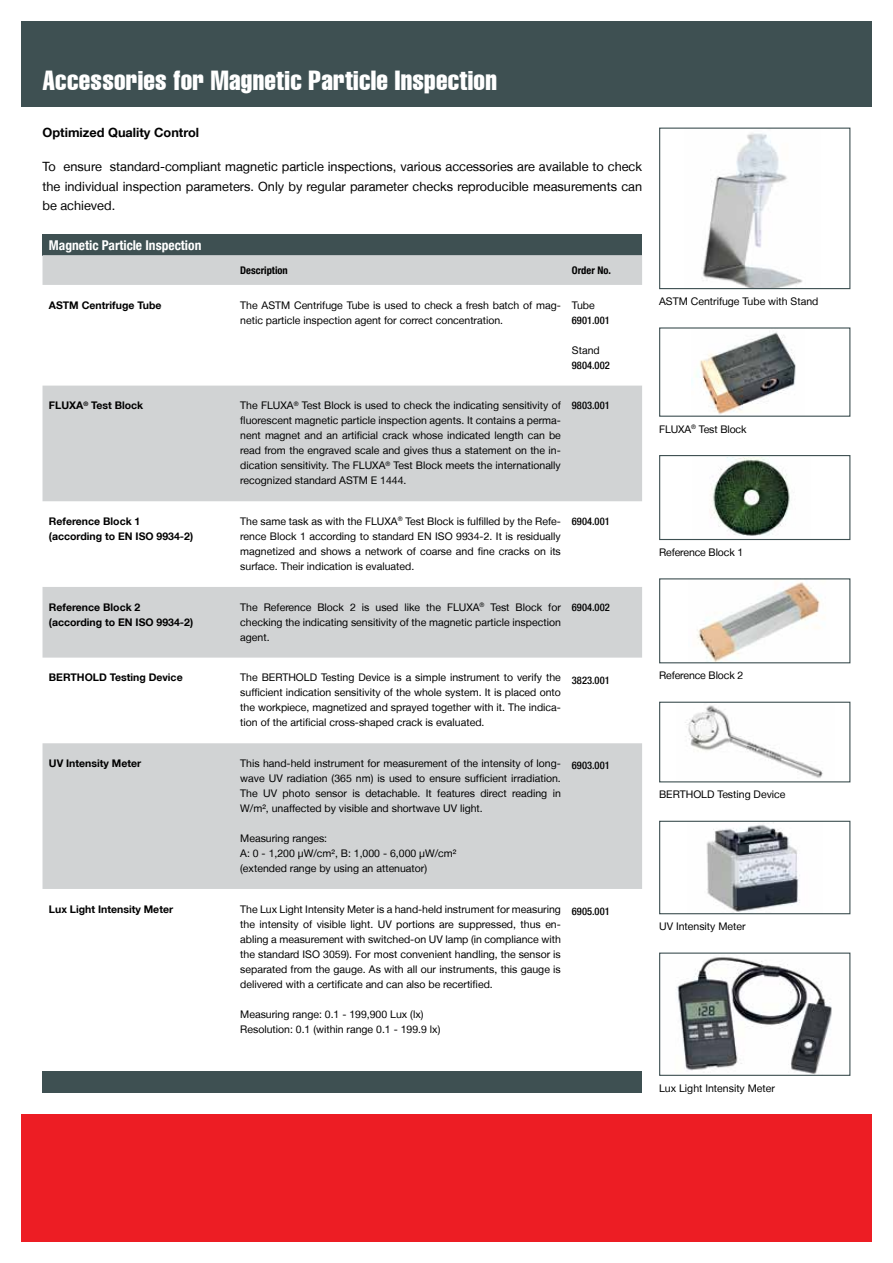
<style>
.page{position:relative;width:893px;height:1263px;background:#fff}
.page>*{position:absolute;margin:0;border:0;box-sizing:border-box;transform-origin:0 0}
.t1{font:extra-condensed 27px "Helvetica LT";letter-spacing:.01em;color:#fff}
.t2{font:700 condensed 13.5px "Helvetica Neue LT";color:#fff}
.t3{font:12.75px/19.5px "Helvetica Neue LT";color:#000;text-align:justify}
.t4{font:700 12.75px "Helvetica Neue LT";color:#000}
.t5{font:10.5px/15px "Helvetica Neue LT";color:#000;text-align:justify}
.t6{font:700 10.5px/15px "Helvetica Neue LT";color:#000}
.t7{font:500 condensed 10.5px "Helvetica Neue LT";color:#000}
.t8{font:700 condensed 10.5px "Helvetica Neue LT";color:#000}
</style>
<div class="page">
<div style="left:21px;top:1114px;width:851px;height:128px;background:#ed1d24"></div>
<div style="left:21px;top:21px;width:851px;height:85px;background:#3e5052"></div>
<img style="left:702px;top:133px;width:101px;height:154px">
<div style="left:659px;top:128px;width:191px;height:161px;border:1px solid #3e5052"></div>
<img style="left:691px;top:331px;width:105px;height:83px">
<div style="left:659px;top:327px;width:191px;height:90px;border:1px solid #3e5052"></div>
<img style="left:711px;top:458px;width:79px;height:78px">
<div style="left:659px;top:455px;width:191px;height:85px;border:1px solid #3e5052"></div>
<div style="left:43px;top:234px;width:599px;height:21px;background:#3e5052"></div>
<svg style="left:43px;top:255px;width:599px;height:634px;fill:#d1d3d4"></svg>
<div style="left:43px;top:1071px;width:599px;height:22px;background:#3e5052"></div>
<img style="left:706px;top:824px;width:94px;height:88px">
<div style="left:659px;top:821px;width:191px;height:93px;border:1px solid #3e5052"></div>
<img style="left:685px;top:705px;width:138px;height:73px">
<div style="left:659px;top:702px;width:191px;height:80px;border:1px solid #3e5052"></div>
<img style="left:676px;top:957px;width:156px;height:117px">
<div style="left:659px;top:952px;width:191px;height:124px;border:1px solid #3e5052"></div>
<img style="left:697px;top:582px;width:124px;height:79px">
<div style="left:659px;top:578px;width:191px;height:85px;border:1px solid #3e5052"></div>
<h1 class="t1" style="left:43px;top:63px;width:456px">Accessories for Magnetic Particle Inspection</h1>
<p class="t4" style="left:43px;top:124px;width:158px">Optimized Quality Control</p>
<p class="t3" style="left:43px;top:157px;width:601px">To ensure standard-compliant magnetic particle inspections, various accessories are available to check the individual inspection parameters. Only by regular parameter checks reproducible measurements can be achieved.</p>
<p class="t2" style="left:49px;top:237px;width:154px">Magnetic Particle Inspection</p>
<p class="t8" style="left:240px;top:264px;width:49px">Description</p>
<p class="t8" style="left:572px;top:264px;width:41px">Order No.</p>
<p class="t6" style="left:49px;top:297px;width:114px">ASTM Centrifuge Tube</p>
<p class="t5" style="left:240px;top:297px;width:322px">The ASTM Centrifuge Tube is used to check a fresh batch of mag&shy;netic particle inspection agent for correct concentration.</p>
<p class="t5" style="left:572px;top:297px;width:24px">Tube</p>
<p class="t7" style="left:572px;top:314px;width:39px">6901.001</p>
<p class="t5" style="left:572px;top:342px;width:29px">Stand</p>
<p class="t7" style="left:572px;top:359px;width:39px">9804.002</p>
<p class="t6" style="left:49px;top:398px;width:96px">FLUXA<sup>®</sup> Test Block</p>
<p class="t5" style="left:240px;top:398px;width:322px">The FLUXA<sup>®</sup> Test Block is used to check the indicating sensitivity of fluorescent magnetic particle inspection agents. It contains a perma&shy;nent magnet and an artificial crack whose indicated length can be read from the engraved scale and gives thus a statement on the in&shy;dication sensitivity. The FLUXA<sup>®</sup> Test Block meets the internationally recognized standard ASTM E 1444.</p>
<p class="t7" style="left:572px;top:399px;width:39px">9803.001</p>
<p class="t6" style="left:49px;top:513px;width:146px">Reference Block 1 (according to EN ISO 9934-2)</p>
<p class="t5" style="left:240px;top:513px;width:322px">The same task as with the FLUXA<sup>®</sup> Test Block is fulfilled by the Refe&shy;rence Block 1 according to standard EN ISO 9934-2. It is residually magnetized and shows a network of coarse and fine cracks on its surface. Their indication is evaluated.</p>
<p class="t7" style="left:572px;top:515px;width:39px">6904.001</p>
<p class="t6" style="left:49px;top:599px;width:146px">Reference Block 2 (according to EN ISO 9934-2)</p>
<p class="t5" style="left:240px;top:599px;width:322px">The Reference Block 2 is used like the FLUXA<sup>®</sup> Test Block for checking the indicating sensitivity of the magnetic particle inspection agent.</p>
<p class="t7" style="left:572px;top:600px;width:39px">6904.002</p>
<p class="t6" style="left:49px;top:670px;width:135px">BERTHOLD Testing Device</p>
<p class="t5" style="left:240px;top:670px;width:322px">The BERTHOLD Testing Device is a simple instrument to verify the sufficient indication sensitivity of the whole system. It is placed onto the workpiece, magnetized and sprayed together with it. The indica&shy;tion of the artificial cross-shaped crack is evaluated.</p>
<p class="t7" style="left:572px;top:674px;width:39px">3823.001</p>
<p class="t6" style="left:49px;top:755px;width:94px">UV Intensity Meter</p>
<p class="t5" style="left:240px;top:755px;width:322px">This hand-held instrument for measurement of the intensity of long&shy;wave UV radiation (365 nm) is used to ensure sufficient irradiation.<br>The UV photo sensor is detachable. It features direct reading in W/m², unaffected by visible and shortwave UV light.</p>
<p class="t5" style="left:240px;top:831px;width:218px;text-align:left">Measuring ranges:<br>A: 0 - 1,200 μW/cm², B: 1,000 - 6,000 μW/cm² (extended range by using an attenuator)</p>
<p class="t7" style="left:572px;top:759px;width:39px">6903.001</p>
<p class="t6" style="left:49px;top:901px;width:126px">Lux Light Intensity Meter</p>
<p class="t5" style="left:240px;top:901px;width:322px">The Lux Light Intensity Meter is a hand-held instrument for measuring the intensity of visible light. UV portions are suppressed, thus en&shy;abling a measurement with switched-on UV lamp (in compliance with the standard ISO 3059). For most convenient handling, the sensor is separated from the gauge. As with all our instruments, this gauge is delivered with a certificate and can also be recertified.</p>
<p class="t5" style="left:240px;top:1006px;width:202px">Measuring range: 0.1 - 199,900 Lux (lx)<br>Resolution: 0.1 (within range 0.1 - 199.9 lx)</p>
<p class="t7" style="left:572px;top:905px;width:39px">6905.001</p>
<p class="t5" style="left:659px;top:294px;width:161px">ASTM Centrifuge Tube with Stand</p>
<p class="t5" style="left:659px;top:421px;width:89px">FLUXA<sup>®</sup> Test Block</p>
<p class="t5" style="left:659px;top:545px;width:86px">Reference Block 1</p>
<p class="t5" style="left:659px;top:668px;width:86px">Reference Block 2</p>
<p class="t5" style="left:659px;top:787px;width:128px">BERTHOLD Testing Device</p>
<p class="t5" style="left:659px;top:919px;width:88px">UV Intensity Meter</p>
<p class="t5" style="left:659px;top:1080px;width:117px">Lux Light Intensity Meter</p>
</div>
